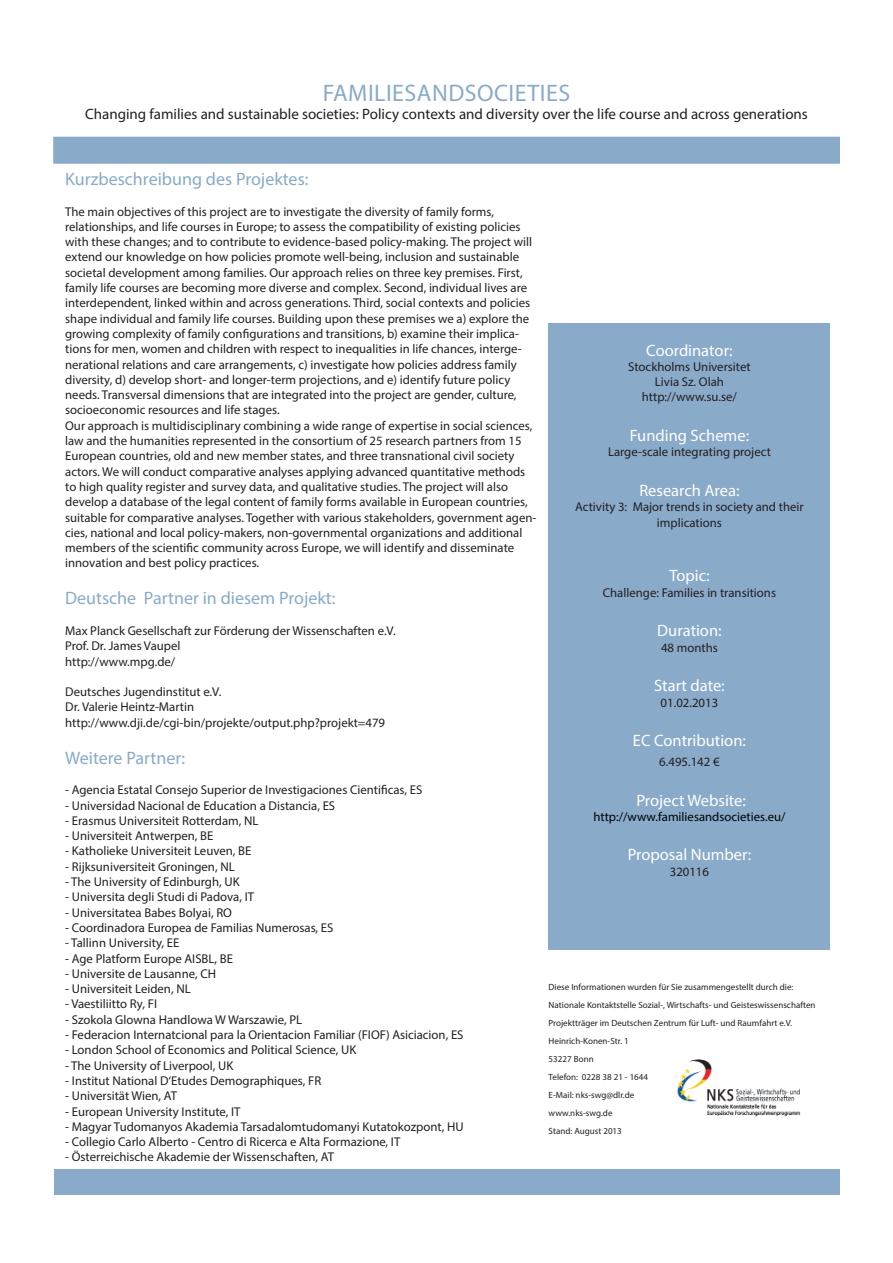
<style>
.page{position:relative;width:893px;height:1263px;background:#fff}
.page>*{position:absolute;margin:0;border:0;box-sizing:border-box;transform-origin:0 0}
.t1{font:24px "Myriad Pro";letter-spacing:.02em;color:#89aac9}
.t2{font:18px "Myriad Pro";color:#89aac9}
.t3{font:16.5px "Myriad Pro";color:#fff}
.t4{font:15px "Myriad Pro";color:#231f20}
.t5{font:12.75px/15.3px "Myriad Pro";color:#231f20}
.t6{font:12.75px "Myriad Pro";color:#010202}
.t7{font:9px/18px "Myriad Pro";letter-spacing:.005em;color:#231f20}
</style>
<div class="page">
<div style="left:54px;top:137px;width:785px;height:26px;background:#89aac9"></div>
<div style="left:53px;top:137px;width:787px;height:27px;border:2px solid #89aac9"></div>
<div style="left:549px;top:323px;width:281px;height:627px;background:#89aac9"></div>
<div style="left:54px;top:1169px;width:785px;height:26px;background:#89aac9"></div>
<img style="left:677px;top:1059px;width:124px;height:58px">
<h1 class="t1" style="left:323px;top:84px;width:249px">FAMILIESANDSOCIETIES</h1>
<p class="t4" style="left:85px;top:108px;width:724px">Changing families and sustainable societies: Policy contexts and diversity over the life course and across generations</p>
<h2 class="t2" style="left:65px;top:172px;width:245px">Kurzbeschreibung des Projektes:</h2>
<p class="t5" style="left:65px;top:204px;width:473px">The main objectives of this project are to investigate the diversity of family forms, relationships, and life courses in Europe; to assess the compatibility of existing policies with these changes; and to contribute to evidence-based policy-making. The project will extend our knowledge on how policies promote well-being, inclusion and sustainable societal development among families. Our approach relies on three key premises. First, family life courses are becoming more diverse and complex. Second, individual lives are interdependent, linked within and across generations. Third, social contexts and policies shape individual and family life courses. Building upon these premises we a) explore the growing complexity of family configurations and transitions, b) examine their implica&shy;tions for men, women and children with respect to inequalities in life chances, interge&shy;nerational relations and care arrangements, c) investigate how policies address family diversity, d) develop short- and longer-term projections, and e) identify future policy needs. Transversal dimensions that are integrated into the project are gender, culture, socioeconomic resources and life stages.<br>Our approach is multidisciplinary combining a wide range of expertise in social sciences, law and the humanities represented in the consortium of 25 research partners from 15<br>European countries, old and new member states, and three transnational civil society actors. We will conduct comparative analyses applying advanced quantitative methods to high quality register and survey data, and qualitative studies. The project will also develop a database of the legal content of family forms available in European countries, suitable for comparative analyses. Together with various stakeholders, government agen&shy;cies, national and local policy-makers, non-governmental organizations and additional members of the scientific community across Europe, we will identify and disseminate innovation and best policy practices.</p>
<h2 class="t2" style="left:65px;top:592px;width:272px">Deutsche Partner in diesem Projekt:</h2>
<p class="t5" style="left:65px;top:624px;width:332px">Max Planck Gesellschaft zur Förderung der Wissenschaften e.V.<br>Prof. Dr. James Vaupel<br>http://www.mpg.de/</p>
<p class="t5" style="left:65px;top:685px;width:321px">Deutsches Jugendinstitut e.V.<br>Dr. Valerie Heintz-Martin http://www.dji.de/cgi-bin/projekte/output.php?projekt=479</p>
<h2 class="t2" style="left:65px;top:751px;width:122px">Weitere Partner:</h2>
<p class="t5" style="left:65px;top:783px;width:359px">- Agencia Estatal Consejo Superior de Investigaciones Cientificas, ES</p>
<p class="t5" style="left:65px;top:798px;width:271px">- Universidad Nacional de Education a Distancia, ES</p>
<p class="t5" style="left:65px;top:814px;width:195px">- Erasmus Universiteit Rotterdam, NL</p>
<p class="t5" style="left:65px;top:829px;width:150px">- Universiteit Antwerpen, BE</p>
<p class="t5" style="left:65px;top:844px;width:188px">- Katholieke Universiteit Leuven, BE</p>
<p class="t5" style="left:65px;top:860px;width:171px">- Rijksuniversiteit Groningen, NL</p>
<p class="t5" style="left:65px;top:875px;width:176px">- The University of Edinburgh, UK</p>
<p class="t5" style="left:65px;top:890px;width:190px">- Universita degli Studi di Padova, IT</p>
<p class="t5" style="left:65px;top:906px;width:168px">- Universitatea Babes Bolyai, RO</p>
<p class="t5" style="left:65px;top:921px;width:270px">- Coordinadora Europea de Familias Numerosas, ES</p>
<p class="t5" style="left:65px;top:936px;width:116px">- Tallinn University, EE</p>
<p class="t5" style="left:65px;top:951px;width:169px">- Age Platform Europe AISBL, BE</p>
<p class="t5" style="left:65px;top:967px;width:152px">- Universite de Lausanne, CH</p>
<p class="t5" style="left:65px;top:982px;width:127px">- Universiteit Leiden, NL</p>
<p class="t5" style="left:65px;top:997px;width:93px">- Vaestiliitto Ry, FI</p>
<p class="t5" style="left:65px;top:1013px;width:238px">- Szokola Glowna Handlowa W Warszawie, PL</p>
<p class="t5" style="left:65px;top:1028px;width:400px">- Federacion Internatcional para la Orientacion Familiar (FIOF) Asiciacion, ES</p>
<p class="t5" style="left:65px;top:1043px;width:293px">- London School of Economics and Political Science, UK</p>
<p class="t5" style="left:65px;top:1059px;width:170px">- The University of Liverpool, UK</p>
<p class="t5" style="left:65px;top:1074px;width:257px">- Institut National D‘Etudes Demographiques, FR</p>
<p class="t5" style="left:65px;top:1089px;width:113px">- Universität Wien, AT</p>
<p class="t5" style="left:65px;top:1104px;width:177px">- European University Institute, IT</p>
<p class="t5" style="left:65px;top:1120px;width:400px">- Magyar Tudomanyos Akademia Tarsadalomtudomanyi Kutatokozpont, HU</p>
<p class="t5" style="left:65px;top:1135px;width:337px">- Collegio Carlo Alberto - Centro di Ricerca e Alta Formazione, IT</p>
<p class="t5" style="left:65px;top:1150px;width:270px">- Österreichische Akademie der Wissenschaften, AT</p>
<p class="t3" style="left:646px;top:344px;width:88px">Coordinator:</p>
<p class="t5" style="left:628px;top:360px;width:124px;text-align:center">Stockholms Universitet<br>Livia Sz. Olah http://www.su.se/</p>
<p class="t3" style="left:630px;top:429px;width:121px">Funding Scheme:</p>
<p class="t5" style="left:608px;top:445px;width:164px">Large-scale integrating project</p>
<p class="t3" style="left:639px;top:484px;width:102px">Research Area:</p>
<p class="t5" style="left:575px;top:500px;width:230px;text-align:center">Activity 3: Major trends in society and their implications</p>
<p class="t3" style="left:669px;top:570px;width:42px">Topic:</p>
<p class="t5" style="left:603px;top:586px;width:175px">Challenge: Families in transitions</p>
<p class="t3" style="left:657px;top:625px;width:66px">Duration:</p>
<p class="t5" style="left:661px;top:641px;width:58px">48 months</p>
<p class="t3" style="left:654px;top:679px;width:72px">Start date:</p>
<p class="t5" style="left:661px;top:695px;width:59px">01.02.2013</p>
<p class="t3" style="left:633px;top:734px;width:114px">EC Contribution:</p>
<p class="t5" style="left:659px;top:755px;width:62px">6.495.142 €</p>
<p class="t3" style="left:636px;top:794px;width:111px">Project Website:</p>
<p class="t6" style="left:593px;top:812px;width:194px">http://www.familiesandsocieties.eu/</p>
<p class="t3" style="left:628px;top:849px;width:125px">Proposal Number:</p>
<p class="t5" style="left:670px;top:865px;width:41px">320116</p>
<p class="t7" style="left:549px;top:979px;width:269px">Diese Informationen wurden für Sie zusammengestellt durch die:<br>Nationale Kontaktstelle Sozial-, Wirtschafts- und Geisteswissenschaften Projektträger im Deutschen Zentrum für Luft- und Raumfahrt e.V.<br>Heinrich-Konen-Str. 1<br>53227 Bonn<br>Telefon: 0228 38 21 - 1644<br>E-Mail: nks-swg@dlr.de<br>www.nks-swg.de<br>Stand: August 2013</p>
</div>
